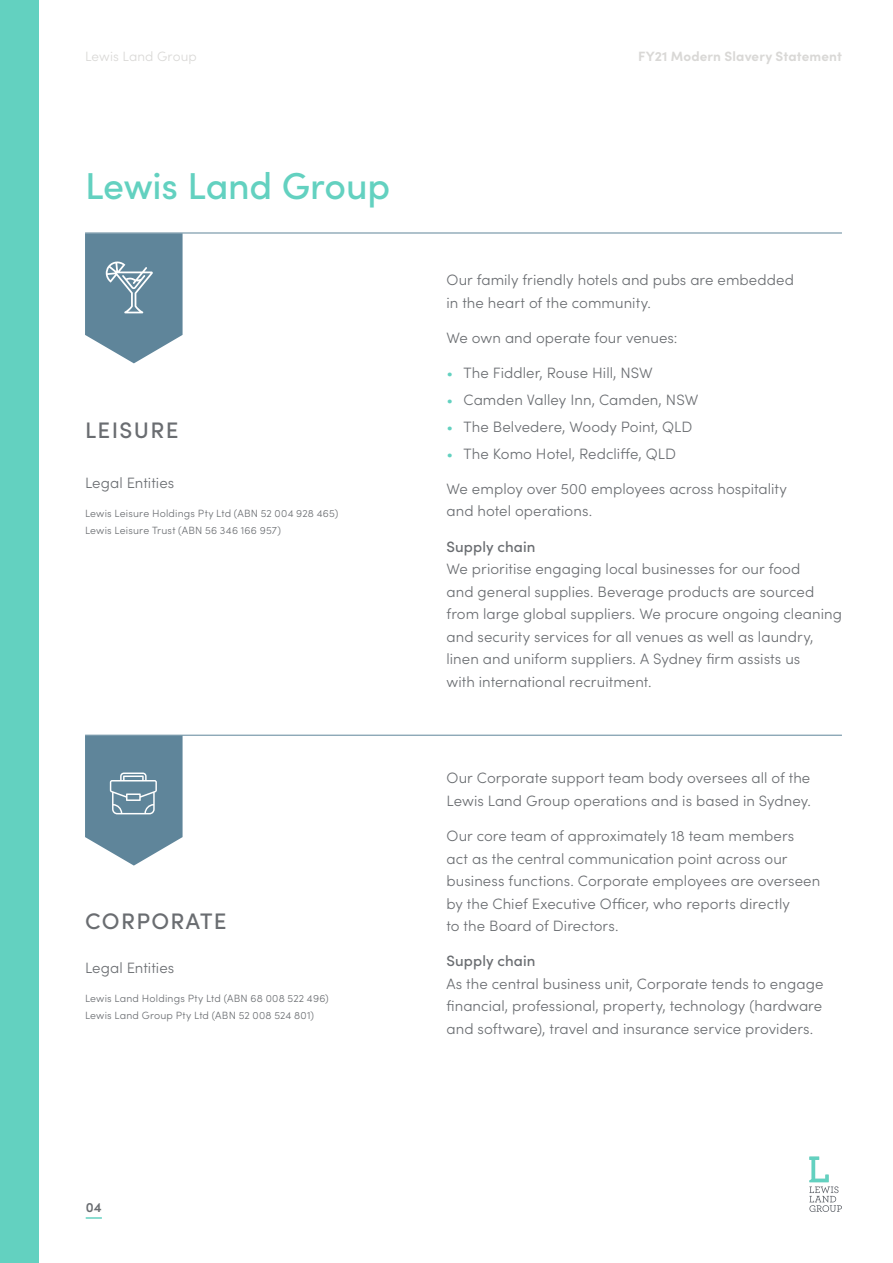
<style>
.page{position:relative;width:893px;height:1263px;background:#fff}
.page>*{position:absolute;margin:0;border:0;box-sizing:border-box;transform-origin:0 0}
.t1{font:500 37.5px "Sofia Pro";letter-spacing:-.005em;color:#63d1c0}
.t2{font:500 22.5px "Sofia Pro";letter-spacing:.06em;color:#6a6d71}
.t3{font:300 15px/22.5px "Sofia Pro";letter-spacing:.005em;color:#6a6d71}
.t4{font:500 15px "Sofia Pro";letter-spacing:.005em;color:#6a6d71}
.t5{font:700 13.5px "Sofia Pro";letter-spacing:.01em;color:#d9d8d6}
.t6{font:300 13.5px "Sofia Pro";letter-spacing:.01em;color:#d9d8d6}
.t7{font:600 13.5px "Sofia Pro";color:#6a6d71}
.t8{font:300 10.5px/16.5px "Sofia Pro";letter-spacing:.02em;color:#6a6d71}
.s1{color:#63d1c0}
</style>
<div class="page">
<div style="left:0;top:0;width:39px;height:1263px;background:#63d1c0"></div>
<hr style="left:85px;top:735px;width:757px;height:1px;background:#5f859a">
<hr style="left:85px;top:233px;width:757px;height:1px;background:#5f859a">
<svg style="left:85px;top:233px;width:98px;height:130px;background:#7797a9"></svg>
<svg style="left:85px;top:735px;width:98px;height:130px;background:#7696a8"></svg>
<svg style="left:809px;top:1157px;width:33px;height:55px"></svg>
<svg style="left:86px;top:1217px;width:16px;height:2px"></svg>
<p class="t6" style="left:85px;top:47px;width:113px">Lewis Land Group</p>
<p class="t5" style="left:638px;top:46px;width:205px">FY21 Modern Slavery Statement</p>
<h1 class="t1" style="left:85px;top:158px;width:307px">Lewis Land Group</h1>
<h2 class="t2" style="left:85px;top:413px;width:95px">LEISURE</h2>
<p class="t3" style="left:85px;top:471px;width:91px">Legal Entities</p>
<p class="t8" style="left:85px;top:505px;width:255px">Lewis Leisure Holdings Pty Ltd (ABN 52 004 928 465)<br>Lewis Leisure Trust (ABN 56 346 166 957)</p>
<h2 class="t2" style="left:85px;top:905px;width:143px">CORPORATE</h2>
<p class="t3" style="left:85px;top:955px;width:91px">Legal Entities</p>
<p class="t8" style="left:85px;top:989px;width:245px">Lewis Land Holdings Pty Ltd (ABN 68 008 522 496)<br>Lewis Land Group Pty Ltd (ABN 52 008 524 801)</p>
<p class="t3" style="left:446px;top:268px;width:349px">Our family friendly hotels and pubs are embedded in the heart of the community.</p>
<p class="t3" style="left:446px;top:326px;width:233px">We own and operate four venues:</p>
<p class="t3" style="left:446px;top:361px;width:208px"><span class="s1">•</span> The Fiddler, Rouse Hill, NSW</p>
<p class="t3" style="left:446px;top:388px;width:253px"><span class="s1">•</span> Camden Valley Inn, Camden, NSW</p>
<p class="t3" style="left:446px;top:414px;width:247px"><span class="s1">•</span> The Belvedere, Woody Point, QLD</p>
<p class="t3" style="left:446px;top:441px;width:231px"><span class="s1">•</span> The Komo Hotel, Redcliffe, QLD</p>
<p class="t3" style="left:446px;top:476px;width:342px">We employ over 500 employees across hospitality and hotel operations.</p>
<p class="t4" style="left:446px;top:535px;width:90px">Supply chain</p>
<p class="t3" style="left:446px;top:557px;width:397px">We prioritise engaging local businesses for our food<br>and general supplies. Beverage products are sourced from large global suppliers. We procure ongoing cleaning and security services for all venues as well as laundry, linen and uniform suppliers. A Sydney firm assists us<br>with international recruitment.</p>
<p class="t3" style="left:446px;top:766px;width:366px">Our Corporate support team body oversees all of the<br>Lewis Land Group operations and is based in Sydney.</p>
<p class="t3" style="left:446px;top:824px;width:375px">Our core team of approximately 18 team members<br>act as the central communication point across our business functions. Corporate employees are overseen by the Chief Executive Officer, who reports directly<br>to the Board of Directors.</p>
<p class="t4" style="left:446px;top:950px;width:90px">Supply chain</p>
<p class="t3" style="left:446px;top:971px;width:378px;text-align:justify">As the central business unit, Corporate tends to engage financial, professional, property, technology (hardware and software), travel and insurance service providers.</p>
<p class="t7" style="left:86px;top:1197px;width:18px">04</p>
</div>
